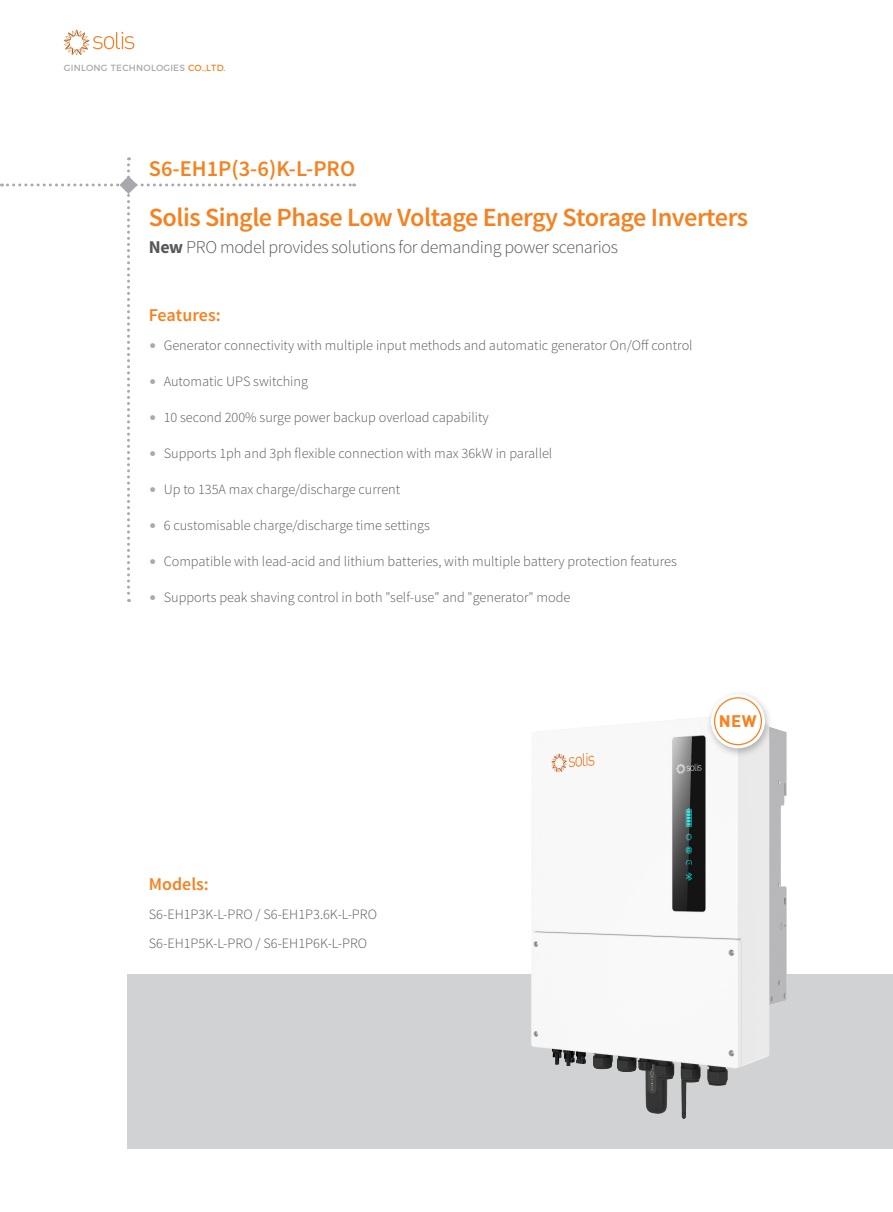
<style>
.page{position:relative;width:893px;height:1212px;background:#fff}
.page>*{position:absolute;margin:0;border:0;box-sizing:border-box;transform-origin:0 0}
.t1{font:600 26.25px "Source Sans Pro";letter-spacing:-.02em;color:#f58220}
.t2{font:600 22.5px "Source Sans Pro";color:#f58220}
.t3{font:300 18px "Source Sans Pro";letter-spacing:-.02em;color:#57585a}
.t4{font:600 18px "Source Sans Pro";color:#f58220}
.t5{font:700 16.5px "DIN Pro";color:#f58220}
.t6{font:300 14.25px/29.5px "Source Sans Pro";color:#57585a}
.t7{font:9px "Montserrat";letter-spacing:.025em;color:#a8a9ad}
.s1{color:#f58220}
.s2{font-weight:700}
.s3{color:#a8a9ad}
</style>
<div class="page">
<div style="left:128px;top:974px;width:765px;height:174px;background:#d1d2d4"></div>
<svg style="left:64px;top:30px;width:70px;height:25px"></svg>
<svg style="left:1px;top:157px;width:354px;height:445px"></svg>
<img style="left:531px;top:721px;width:256px;height:397px">
<div style="left:706px;top:690px;width:67px;height:66px;background:#231f20;opacity:.3"></div>
<svg style="left:711px;top:694px;width:54px;height:54px"></svg>
<div style="left:715px;top:698px;width:46px;height:47px;background:#fff;border-radius:50%"></div>
<div style="left:714px;top:697px;width:48px;height:48px;border:1px solid #f58220;border-radius:50%"></div>
<p class="t7" style="left:64px;top:61px;width:163px">GINLONG TECHNOLOGIES <span class="s1">CO.,LTD.</span></p>
<h2 class="t2" style="left:149px;top:154px;width:208px">S6-EH1P(3-6)K-L-PRO</h2>
<h1 class="t1" style="left:149px;top:201px;width:601px">Solis Single Phase Low Voltage Energy Storage Inverters</h1>
<p class="t3" style="left:149px;top:236px;width:471px"><span class="s2">New</span> PRO model provides solutions for demanding power scenarios</p>
<p class="t4" style="left:149px;top:304px;width:73px">Features:</p>
<p class="t6" style="left:149px;top:330px;width:545px"><span class="s3">•</span> Generator connectivity with multiple input methods and automatic generator On/Off control</p>
<p class="t6" style="left:149px;top:366px;width:161px"><span class="s3">•</span> Automatic UPS switching</p>
<p class="t6" style="left:149px;top:402px;width:341px"><span class="s3">•</span> 10 second 200% surge power backup overload capability</p>
<p class="t6" style="left:149px;top:438px;width:405px"><span class="s3">•</span> Supports 1ph and 3ph flexible connection with max 36kW in parallel</p>
<p class="t6" style="left:149px;top:474px;width:253px"><span class="s3">•</span> Up to 135A max charge/discharge current</p>
<p class="t6" style="left:149px;top:510px;width:282px"><span class="s3">•</span> 6 customisable charge/discharge time settings</p>
<p class="t6" style="left:149px;top:546px;width:529px"><span class="s3">•</span> Compatible with lead-acid and lithium batteries, with multiple battery protection features</p>
<p class="t6" style="left:149px;top:582px;width:423px"><span class="s3">•</span> Supports peak shaving control in both "self-use" and "generator" mode</p>
<p class="t5" style="left:719px;top:710px;width:39px">NEW</p>
<p class="t4" style="left:149px;top:873px;width:62px">Models:</p>
<p class="t6" style="left:149px;top:899px;width:230px">S6-EH1P3K-L-PRO / S6-EH1P3.6K-L-PRO<br>S6-EH1P5K-L-PRO / S6-EH1P6K-L-PRO</p>
</div>
